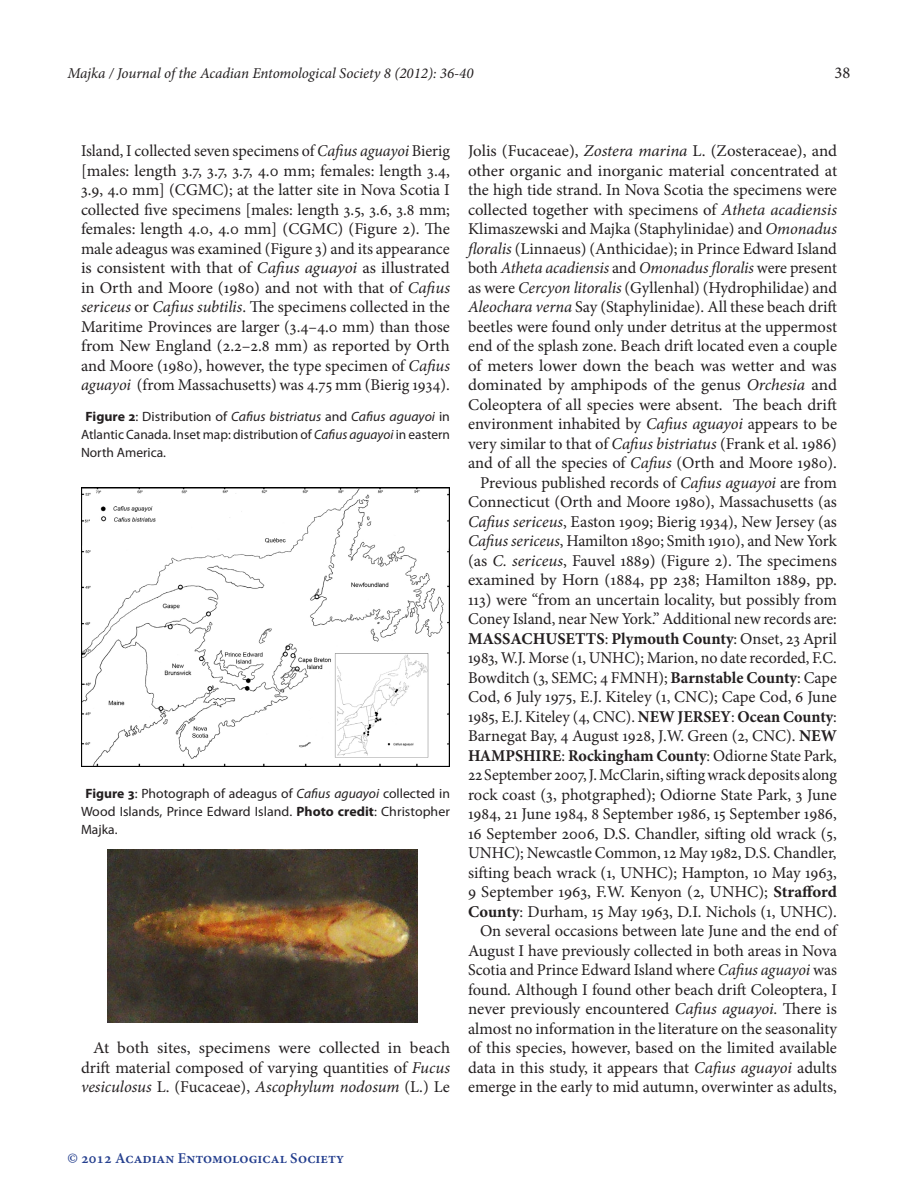
<style>
.page{position:relative;width:918px;height:1188px;background:#fff}
.page>*{position:absolute;margin:0;border:0;box-sizing:border-box;transform-origin:0 0}
.body_text__indent__n{font:16.5px/19.5px "Minion Pro";color:#231f20;text-align:justify}
.body_text__no_indent{font:16.5px/19.5px "Minion Pro";color:#231f20;text-align:justify}
.header__journal_name{font:16.5px "Minion Pro";color:#231f20}
.header__journal_name-2{font:italic 15px "Minion Pro";letter-spacing:-.005em;color:#231f20}
.footer__copyright_so{font:600 15px "Minion Pro";color:#253f8e}
.Header_2__e_g__study{font:13.5px/18px "Myriad Pro";color:#231f20;text-align:justify}
.s1{font-style:italic}
.s2{font-weight:700}
</style>
<div class="page">
<img style="left:107px;top:849px;width:311px;height:174px">
<img style="left:81px;top:488px;width:369px;height:278px">
<p class="header__journal_name-2" style="left:68px;top:63px;width:408px">Majka / Journal of the Acadian Entomological Society 8 (2012): 36-40</p>
<p class="header__journal_name" style="left:835px;top:62px;width:17px">38</p>
<p class="body_text__no_indent" style="left:81px;top:141px;width:371px">Island, I collected seven specimens of <span class="s1">Cafius aguayoi</span> Bierig [males: length 3.7, 3.7, 3.7, 4.0 mm; females: length 3.4, 3.9, 4.0 mm] (CGMC); at the latter site in Nova Scotia I collected five specimens [males: length 3.5, 3.6, 3.8 mm; females: length 4.0, 4.0 mm] (CGMC) (Figure 2). The male adeagus was examined (Figure 3) and its appearance is consistent with that of <span class="s1">Cafius aguayoi</span> as illustrated in Orth and Moore (1980) and not with that of <span class="s1">Cafius sericeus</span> or <span class="s1">Cafius subtilis</span>. The specimens collected in the Maritime Provinces are larger (3.4–4.0 mm) than those from New England (2.2–2.8 mm) as reported by Orth and Moore (1980), however, the type specimen of <span class="s1">Cafius aguayoi</span> (from Massachusetts) was 4.75 mm (Bierig 1934).</p>
<p class="body_text__indent__n" style="left:468px;top:141px;width:371px">Jolis (Fucaceae), <span class="s1">Zostera marina</span> L. (Zosteraceae), and other organic and inorganic material concentrated at the high tide strand. In Nova Scotia the specimens were collected together with specimens of <span class="s1">Atheta acadiensis </span>Klimaszewski and Majka (Staphylinidae) and <span class="s1">Omonadus floralis</span> (Linnaeus) (Anthicidae); in Prince Edward Island both <span class="s1">Atheta acadiensis</span> and <span class="s1">Omonadus floralis</span> were present as were <span class="s1">Cercyon litoralis</span> (Gyllenhal) (Hydrophilidae) and <span class="s1">Aleochara verna</span> Say (Staphylinidae). All these beach drift beetles were found only under detritus at the uppermost end of the splash zone. Beach drift located even a couple of meters lower down the beach was wetter and was dominated by amphipods of the genus <span class="s1">Orchesia</span> and Coleoptera of all species were absent. The beach drift environment inhabited by <span class="s1">Cafius aguayoi</span> appears to be very similar to that of <span class="s1">Cafius bistriatus</span> (Frank et al. 1986) and of all the species of <span class="s1">Cafius</span> (Orth and Moore 1980).</p>
<p class="body_text__indent__n" style="left:468px;top:473px;width:371px;text-indent:12px">Previous published records of <span class="s1">Cafius aguayoi</span> are from Connecticut (Orth and Moore 1980), Massachusetts (as <span class="s1">Cafius sericeus</span>, Easton 1909; Bierig 1934), New Jersey (as <span class="s1">Cafius sericeus</span>, Hamilton 1890; Smith 1910), and New York (as <span class="s1">C. sericeus</span>, Fauvel 1889) (Figure 2). The specimens examined by Horn (1884, pp 238; Hamilton 1889, pp.<br>113) were “from an uncertain locality, but possibly from Coney Island, near New York.” Additional new records are:<br><span class="s2">MASSACHUSETTS</span>: <span class="s2">Plymouth County</span>: Onset, 23 April 1983, W.J. Morse (1, UNHC); Marion, no date recorded, F.C.<br>Bowditch (3, SEMC; 4 FMNH); <span class="s2">Barnstable County</span>: Cape Cod, 6 July 1975, E.J. Kiteley (1, CNC); Cape Cod, 6 June 1985, E.J. Kiteley (4, CNC). <span class="s2">NEW JERSEY</span>: <span class="s2">Ocean County</span>:<br>Barnegat Bay, 4 August 1928, J.W. Green (2, CNC). <span class="s2">NEW HAMPSHIRE</span>: <span class="s2">Rockingham County</span>: Odiorne State Park, 22 September 2007, J. McClarin, sifting wrack deposits along rock coast (3, photgraphed); Odiorne State Park, 3 June 1984, 21 June 1984, 8 September 1986, 15 September 1986, 16 September 2006, D.S. Chandler, sifting old wrack (5, UNHC); Newcastle Common, 12 May 1982, D.S. Chandler, sifting beach wrack (1, UNHC); Hampton, 10 May 1963, 9 September 1963, F.W. Kenyon (2, UNHC); <span class="s2">Strafford County</span>: Durham, 15 May 1963, D.I. Nichols (1, UNHC).</p>
<p class="body_text__indent__n" style="left:468px;top:921px;width:371px;text-indent:12px">On several occasions between late June and the end of August I have previously collected in both areas in Nova Scotia and Prince Edward Island where <span class="s1">Cafius aguayoi</span> was found. Although I found other beach drift Coleoptera, I never previously encountered <span class="s1">Cafius aguayoi.</span> There is almost no information in the literature on the seasonality of this species, however, based on the limited available data in this study, it appears that <span class="s1">Cafius aguayoi</span> adults emerge in the early to mid autumn, overwinter as adults,</p>
<p class="Header_2__e_g__study" style="left:81px;top:407px;width:371px;text-indent:4px"><span class="s2">Figure 2</span>: Distribution of <span class="s1">Cafius bistriatus</span> and <span class="s1">Cafius aguayoi</span> in Atlantic Canada. Inset map: distribution of <span class="s1">Cafius aguayoi</span> in eastern North America.</p>
<p class="Header_2__e_g__study" style="left:81px;top:784px;width:371px;text-indent:4px"><span class="s2">Figure 3</span>: Photograph of adeagus of <span class="s1">Cafius aguayoi</span> collected in Wood Islands, Prince Edward Island. <span class="s2">Photo credit</span>: Christopher Majka.</p>
<p class="body_text__indent__n" style="left:81px;top:1038px;width:371px;text-indent:12px">At both sites, specimens were collected in beach drift material composed of varying quantities of <span class="s1">Fucus vesiculosus</span> L. (Fucaceae), <span class="s1">Ascophylum nodosum</span> (L.) Le</p>
<p class="footer__copyright_so" style="left:68px;top:1149px;width:278px">© 2012 Acadian Entomological Society</p>
</div>
